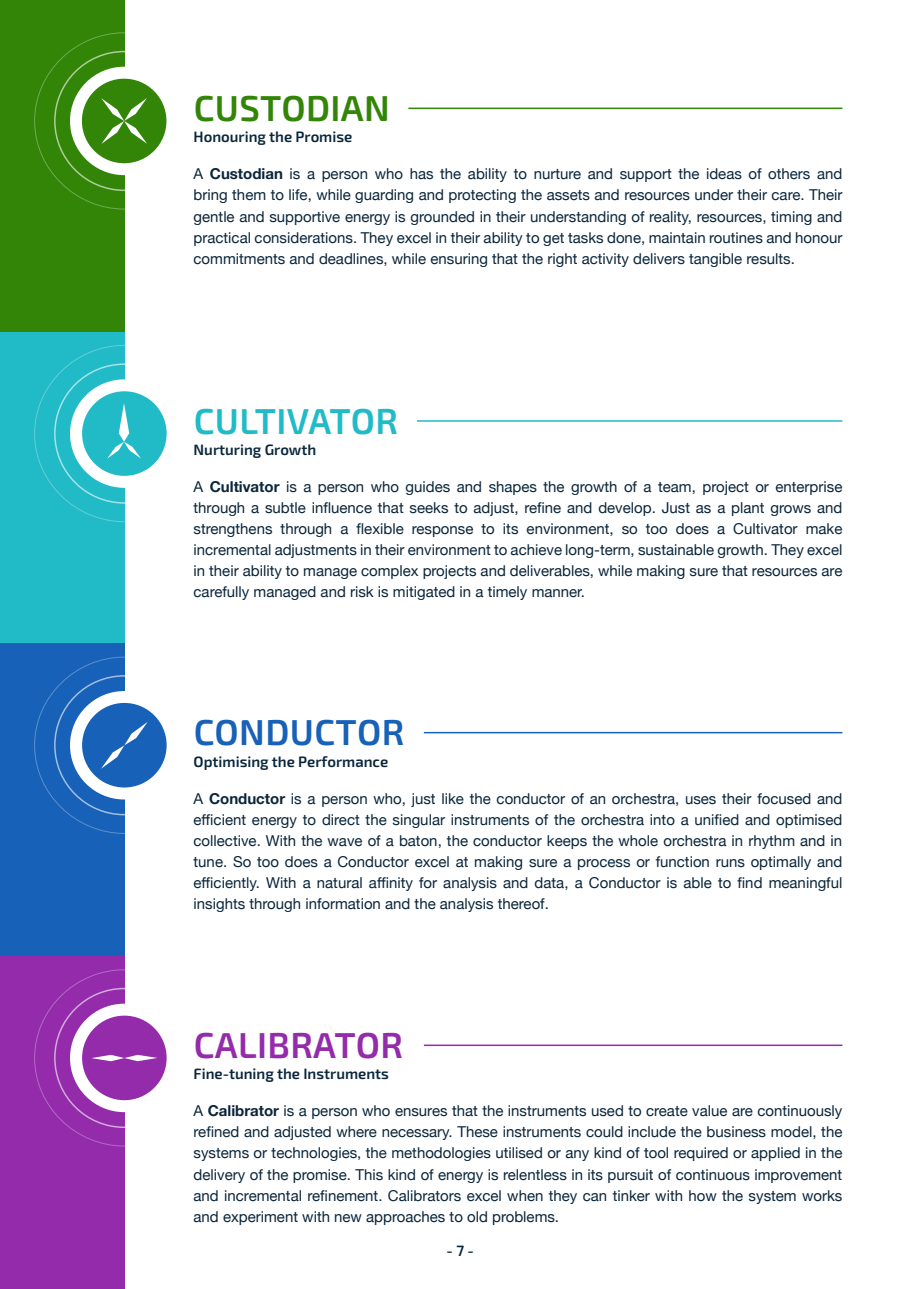
<style>
.page{position:relative;width:919px;height:1289px;background:#fff}
.page>*{position:absolute;margin:0;border:0;box-sizing:border-box;transform-origin:0 0}
.t1{font:600 36px "Exo 2.0";letter-spacing:.01em;color:#21bac7}
.t2{font:600 36px "Exo 2.0";letter-spacing:.01em;color:#942bab}
.t3{font:600 36px "Exo 2.0";letter-spacing:.01em;color:#338508}
.t4{font:600 36px "Exo 2.0";letter-spacing:.01em;color:#1761b8}
.Main_paragraph_text{font:15px/21px "Helvetica Neue";color:#0a263b;text-align:justify}
.t5{font:600 15px "Exo 2.0";color:#0a263b}
.s1{font-weight:700}
</style>
<div class="page">
<div style="left:0;top:0;width:124px;height:332px;background:#338508"></div>
<div style="left:0;top:332px;width:124px;height:312px;background:#21bac7"></div>
<div style="left:70px;top:67px;width:108px;height:108px;background:#fff;border-radius:50%"></div>
<div style="left:70px;top:379px;width:108px;height:109px;background:#fff;border-radius:50%"></div>
<div style="left:0;top:643px;width:124px;height:313px;background:#1761b8"></div>
<div style="left:0;top:956px;width:124px;height:332px;background:#942bab"></div>
<div style="left:70px;top:691px;width:108px;height:108px;background:#fff;border-radius:50%"></div>
<div style="left:70px;top:1003px;width:108px;height:109px;background:#fff;border-radius:50%"></div>
<div style="left:82px;top:79px;width:84px;height:84px;background:#338508;border-radius:50%"></div>
<svg style="left:101px;top:98px;width:46px;height:46px"></svg>
<hr style="left:408px;top:108px;width:434px;height:1px;background:#338508">
<hr style="left:417px;top:420px;width:425px;height:2px;background:#21bac7">
<hr style="left:424px;top:732px;width:418px;height:1px;background:#1761b8">
<hr style="left:424px;top:1044px;width:418px;height:2px;background:#942bab">
<div style="left:82px;top:391px;width:85px;height:85px;background:#21bac7;border-radius:50%"></div>
<svg style="left:107px;top:403px;width:34px;height:55px"></svg>
<div style="left:82px;top:703px;width:85px;height:84px;background:#1761b8;border-radius:50%"></div>
<svg style="left:101px;top:722px;width:47px;height:46px"></svg>
<div style="left:82px;top:1015px;width:85px;height:85px;background:#942bab;border-radius:50%"></div>
<svg style="left:91px;top:1054px;width:66px;height:7px"></svg>
<p class="t3" style="left:194px;top:87px;width:197px">CUSTODIAN</p>
<p class="t5" style="left:193px;top:128px;width:160px">Honouring the Promise</p>
<p class="Main_paragraph_text" style="left:193px;top:164px;width:650px">A <span class="s1">Custodian</span> is a person who has the ability to nurture and support the ideas of others and bring them to life, while guarding and protecting the assets and resources under their care. Their gentle and supportive energy is grounded in their understanding of reality, resources, timing and practical considerations. They excel in their ability to get tasks done, maintain routines and honour commitments and deadlines, while ensuring that the right activity delivers tangible results.</p>
<p class="t1" style="left:194px;top:399px;width:206px">CULTIVATOR</p>
<p class="t5" style="left:193px;top:441px;width:124px">Nurturing Growth</p>
<p class="Main_paragraph_text" style="left:193px;top:477px;width:650px">A <span class="s1">Cultivator</span> is a person who guides and shapes the growth of a team, project or enterprise through a subtle influence that seeks to adjust, refine and develop. Just as a plant grows and strengthens through a flexible response to its environment, so too does a Cultivator make incremental adjustments in their environment to achieve long-term, sustainable growth. They excel in their ability to manage complex projects and deliverables, while making sure that resources are carefully managed and risk is mitigated in a timely manner.</p>
<p class="t4" style="left:194px;top:711px;width:212px">CONDUCTOR</p>
<p class="t5" style="left:193px;top:752px;width:196px">Optimising the Performance</p>
<p class="Main_paragraph_text" style="left:193px;top:788px;width:650px">A <span class="s1">Conductor</span> is a person who, just like the conductor of an orchestra, uses their focused and efficient energy to direct the singular instruments of the orchestra into a unified and optimised collective. With the wave of a baton, the conductor keeps the whole orchestra in rhythm and in tune. So too does a Conductor excel at making sure a process or function runs optimally and efficiently. With a natural affinity for analysis and data, a Conductor is able to find meaningful insights through information and the analysis thereof.</p>
<p class="t2" style="left:194px;top:1023px;width:211px">CALIBRATOR</p>
<p class="t5" style="left:193px;top:1065px;width:197px">Fine-tuning the Instruments</p>
<p class="Main_paragraph_text" style="left:193px;top:1101px;width:650px">A <span class="s1">Calibrator</span> is a person who ensures that the instruments used to create value are continuously refined and adjusted where necessary. These instruments could include the business model, the systems or technologies, the methodologies utilised or any kind of tool required or applied in the delivery of the promise. This kind of energy is relentless in its pursuit of continuous improvement and incremental refinement. Calibrators excel when they can tinker with how the system works and experiment with new approaches to old problems.</p>
<p class="t5" style="left:446px;top:1241px;width:29px">-7 -</p>
</div>
